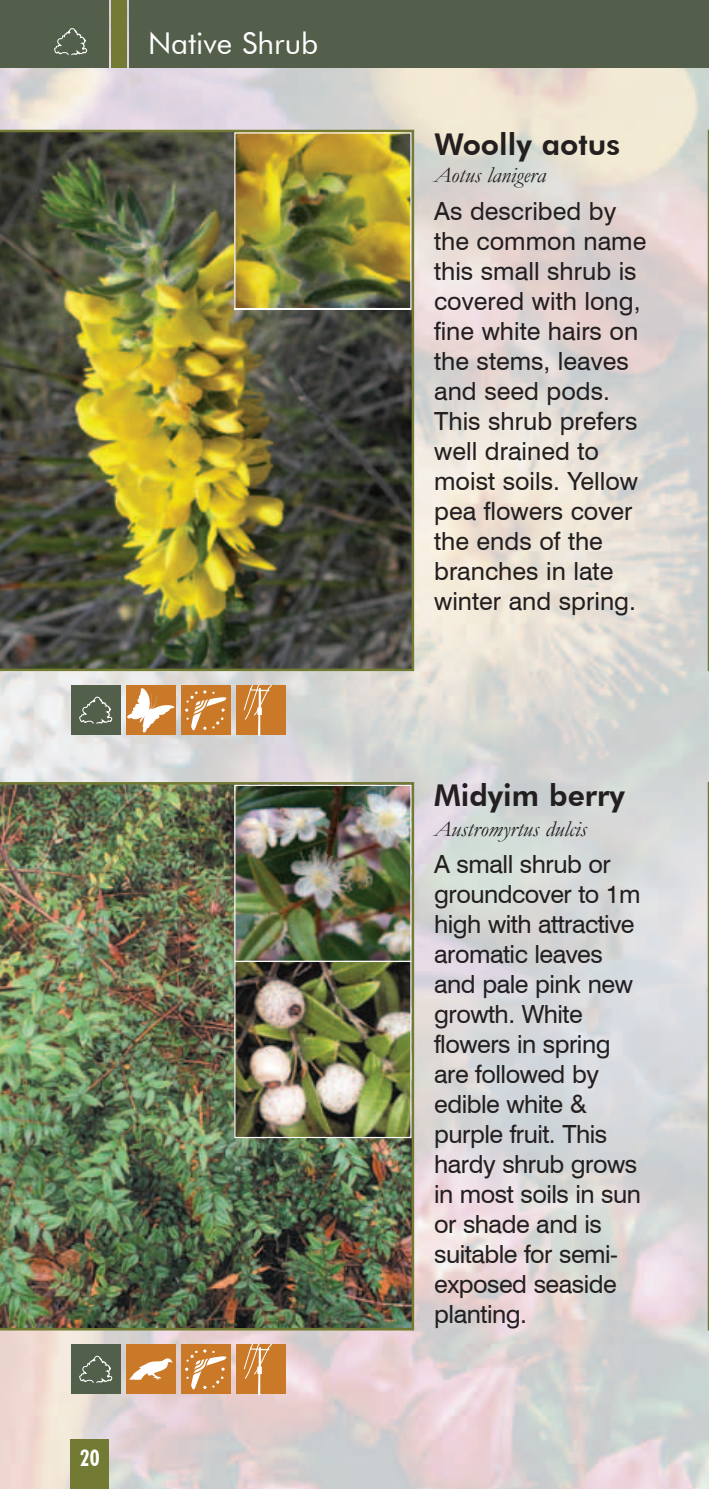
<style>
.page{position:relative;width:709px;height:1489px;background:#fff}
.page>*{position:absolute;margin:0;border:0;box-sizing:border-box;transform-origin:0 0}
.t1{font:800 30px "Futura BT";color:#231f20}
.t2{font:30px "Futura BT";color:#fff}
.t3{font:25px/30px "Swiss 721 BT";letter-spacing:-.02em;color:#231f20}
.t4{font:25px/30px "Swiss 721 BT";color:#231f20}
.t5{font:italic 22.5px "Garamond";color:#231f20}
.t6{font:700 condensed 22.5px "Futura BT";color:#fff}
</style>
<div class="page">
<img style="left:0;top:0;width:708px;height:1488px">
<div style="left:130px;top:0;width:579px;height:68px;background:#535f4b"></div>
<div style="left:0;top:0;width:109px;height:68px;background:#535f4b"></div>
<div style="left:111px;top:0;width:16px;height:68px;background:#727a34"></div>
<div style="left:71px;top:1439px;width:38px;height:49px;background:#727a34"></div>
<svg style="left:54px;top:28px;width:33px;height:28px"></svg>
<hr style="left:708px;top:0;width:1px;height:1488px;background:#fff">
<svg style="left:707px;top:130px;width:2px;height:541px"></svg>
<img style="left:0;top:782px;width:414px;height:548px">
<img style="left:0;top:130px;width:414px;height:541px">
<svg style="left:707px;top:782px;width:2px;height:548px"></svg>
<img style="left:236px;top:786px;width:173px;height:173px">
<div style="left:234px;top:784px;width:177px;height:177px;border:1px solid #fff"></div>
<img style="left:236px;top:962px;width:173px;height:173px">
<div style="left:234px;top:960px;width:177px;height:177px;border:1px solid #fff"></div>
<div style="left:71px;top:685px;width:49px;height:50px;background:#525f4b"></div>
<svg style="left:79px;top:696px;width:34px;height:28px"></svg>
<div style="left:126px;top:685px;width:49px;height:50px;background:#c97928"></div>
<svg style="left:127px;top:688px;width:48px;height:45px"></svg>
<div style="left:181px;top:685px;width:49px;height:50px;background:#c97928"></div>
<svg style="left:185px;top:690px;width:42px;height:41px"></svg>
<div style="left:236px;top:685px;width:49px;height:50px;background:#c97928"></div>
<svg style="left:243px;top:685px;width:29px;height:50px"></svg>
<div style="left:71px;top:1344px;width:49px;height:50px;background:#525f4b"></div>
<svg style="left:79px;top:1355px;width:34px;height:28px"></svg>
<div style="left:126px;top:1344px;width:49px;height:50px;background:#c97928"></div>
<svg style="left:129px;top:1358px;width:44px;height:22px"></svg>
<div style="left:181px;top:1344px;width:49px;height:50px;background:#c97928"></div>
<svg style="left:185px;top:1349px;width:42px;height:41px"></svg>
<div style="left:236px;top:1344px;width:49px;height:50px;background:#c97928"></div>
<svg style="left:243px;top:1344px;width:29px;height:50px"></svg>
<img style="left:236px;top:134px;width:173px;height:173px">
<p class="t2" style="left:148px;top:25px;width:172px">Native Shrub</p>
<p class="t6" style="left:80px;top:1444px;width:21px">20</p>
<p class="t1" style="left:434px;top:126px;width:187px">Woolly aotus</p>
<p class="t5" style="left:434px;top:160px;width:113px">Aotus lanigera</p>
<p class="t4" style="left:434px;top:195px;width:214px">As described by the common name this small shrub is covered with long, fine white hairs on the stems, leaves and seed pods.<br>This shrub prefers well drained to moist soils. Yellow pea flowers cover the ends of the branches in late winter and spring.</p>
<p class="t1" style="left:434px;top:777px;width:192px">Midyim berry</p>
<p class="t5" style="left:434px;top:813px;width:154px">Austromyrtus dulcis</p>
<p class="t3" style="left:434px;top:848px;width:208px">A small shrub or groundcover to 1m high with attractive aromatic leaves and pale pink new growth. White flowers in spring are followed by edible white &amp; purple fruit. This hardy shrub grows in most soils in sun or shade and is suitable for semi&shy;exposed seaside planting.</p>
</div>
